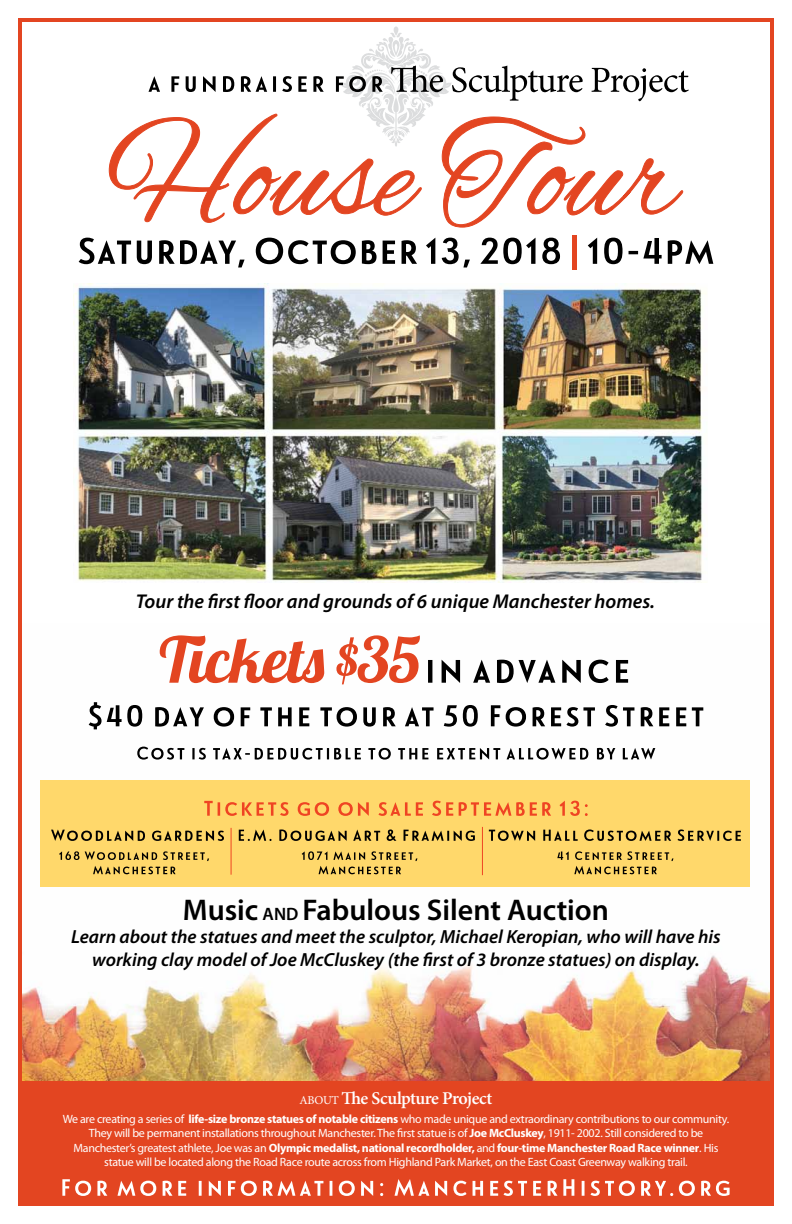
<style>
.page{position:relative;width:792px;height:1224px;background:#fff}
.page>*{position:absolute;margin:0;border:0;box-sizing:border-box;transform-origin:0 0}
.t1{font:600 30px "Myriad Pro";color:#000}
.t2{font:italic 600 20px "Myriad Pro";color:#000}
.t3{font:italic 600 19px/22.8px "Myriad Pro";color:#000;text-align:center}
.t4{font:600 18px "Minion Pro";letter-spacing:-.03em;color:#fff}
.t5{font:12px/14.4px "Myriad Pro";letter-spacing:-.025em;color:#fff;text-align:center}
.s1{font-size:18px}
.s2{font-weight:400;font-size:12px}
.s3{font-weight:700}
</style>
<div class="page">
<img style="left:23px;top:649px;width:746px;height:432px">
<div style="left:40px;top:780px;width:710px;height:107px;background:#ffd86b"></div>
<div style="left:18px;top:1081px;width:756px;height:125px;background:#e34521"></div>
<svg style="left:62px;top:1179px;width:668px;height:17px"></svg>
<img style="left:355px;top:26px;width:82px;height:87px">
<svg style="left:148px;top:66px;width:541px;height:35px"></svg>
<div style="left:18px;top:18px;width:756px;height:1188px;border:4px solid #e34521"></div>
<svg style="left:588px;top:238px;width:125px;height:26px"></svg>
<hr style="left:572px;top:235px;width:4px;height:35px;background:#e34521">
<svg style="left:79px;top:238px;width:481px;height:29px"></svg>
<svg style="left:108px;top:113px;width:576px;height:115px"></svg>
<img style="left:73px;top:283px;width:634px;height:299px">
<svg style="left:137px;top:747px;width:518px;height:13px"></svg>
<svg style="left:89px;top:702px;width:614px;height:27px"></svg>
<svg style="left:428px;top:660px;width:200px;height:23px"></svg>
<svg style="left:160px;top:635px;width:260px;height:49px"></svg>
<svg style="left:59px;top:851px;width:150px;height:23px"></svg>
<svg style="left:557px;top:851px;width:117px;height:23px"></svg>
<svg style="left:302px;top:851px;width:115px;height:23px"></svg>
<hr style="left:231px;top:828px;width:1px;height:47px;background:#ef4423">
<hr style="left:482px;top:827px;width:1px;height:48px;background:#ef4423">
<svg style="left:51px;top:829px;width:690px;height:12px"></svg>
<svg style="left:204px;top:801px;width:384px;height:15px"></svg>
<h2 class="t2" style="left:136px;top:589px;width:521px">Tour the first floor and grounds of 6 unique Manchester homes.</h2>
<h1 class="t1" style="left:183px;top:891px;width:428px">Music <span class="s1">AND</span> Fabulous Silent Auction</h1>
<h3 class="t3" style="left:71px;top:925px;width:651px">Learn about the statues and meet the sculptor, Michael Keropian, who will have his working clay model of Joe McCluskey (the first of 3 bronze statues) on display.</h3>
<h3 class="t4" style="left:300px;top:1086px;width:194px"><span class="s2">ABOUT</span> The Sculpture Project</h3>
<p class="t5" style="left:63px;top:1111px;width:668px">We are creating a series of <span class="s3">life-size bronze statues of notable citizens</span> who made unique and extraordinary contributions to our community.<br>They will be permanent installations throughout Manchester. The first statue is of <span class="s3">Joe McCluskey</span>, 1911- 2002. Still considered to be Manchester’s greatest athlete, Joe was an <span class="s3">Olympic medalist, national recordholder,</span> and <span class="s3">four-time Manchester Road Race winner</span>. His statue will be located along the Road Race route across from Highland Park Market, on the East Coast Greenway walking trail.</p>
</div>
